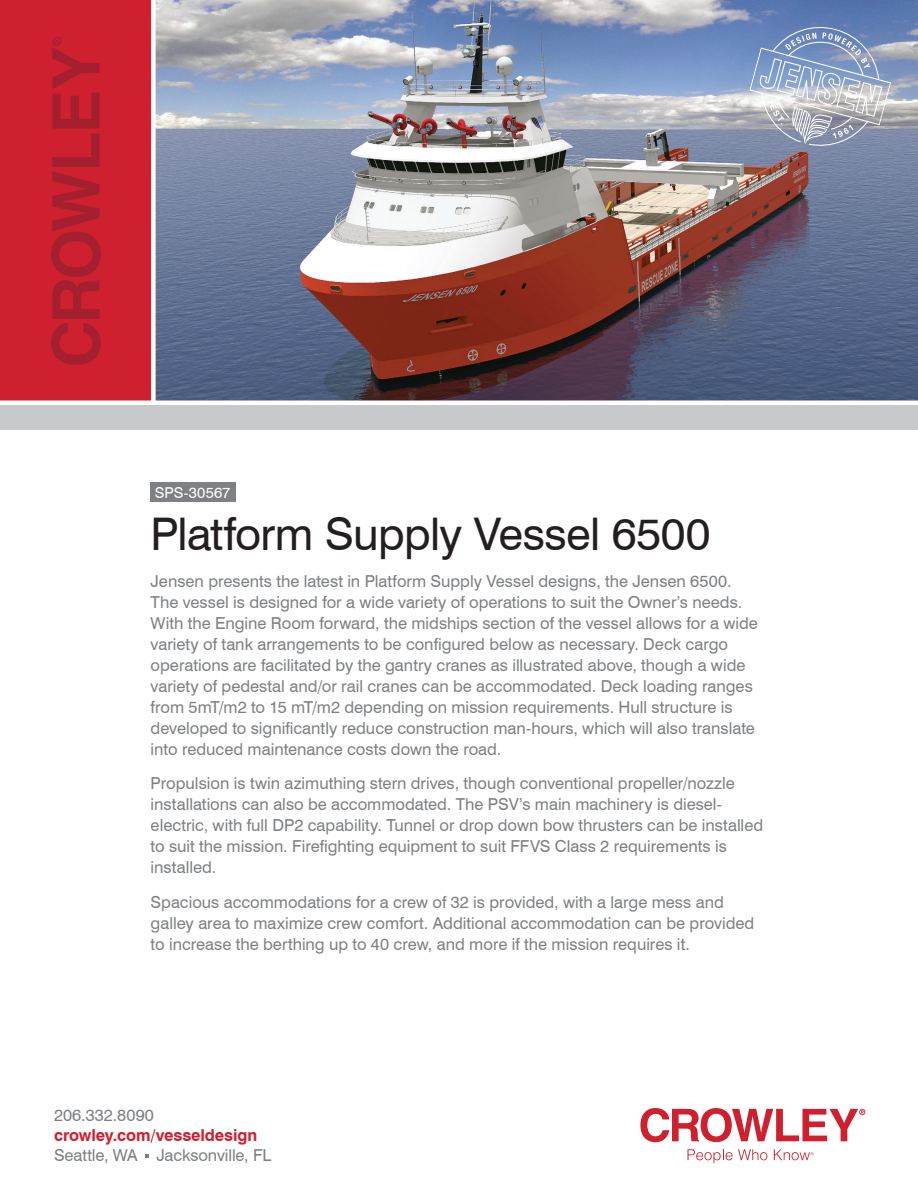
<style>
.page{position:relative;width:918px;height:1188px;background:#fff}
.page>*{position:absolute;margin:0;border:0;box-sizing:border-box;transform-origin:0 0}
.t1{font:45px "Swiss 721 BT";letter-spacing:-.015em;color:#231f20}
.t2{font:16.5px/21px "Swiss 721 BT";color:#7e8083}
.t3{font:700 16.5px "Swiss 721 BT";letter-spacing:-.01em;color:#cf202f}
.t4{font:15px "Swiss 721 BT";letter-spacing:.005em;color:#fff}
</style>
<div class="page">
<div style="left:0;top:0;width:152px;height:402px;background:#cf202f"></div>
<img style="left:156px;top:0;width:762px;height:400px">
<div style="left:0;top:405px;width:918px;height:25px;background:#c8c9cb"></div>
<div style="left:151px;top:0;width:5px;height:402px;background:#fff"></div>
<div style="left:0;top:400px;width:918px;height:5px;background:#fff"></div>
<svg style="left:749px;top:23px;width:142px;height:126px;background:#9aa8c2"></svg>
<svg style="left:51px;top:134px;width:50px;height:231px"></svg>
<svg style="left:52px;top:37px;width:48px;height:91px"></svg>
<svg style="left:640px;top:1108px;width:225px;height:34px"></svg>
<svg style="left:688px;top:1149px;width:79px;height:14px"></svg>
<svg style="left:774px;top:1149px;width:40px;height:11px"></svg>
<div style="left:150px;top:483px;width:85px;height:19px;background:#7e8083"></div>
<p class="t4" style="left:155px;top:484px;width:77px">SPS-30567</p>
<h1 class="t1" style="left:150px;top:507px;width:562px">Platform Supply Vessel 6500</h1>
<p class="t2" style="left:151px;top:570px;width:609px">Jensen presents the latest in Platform Supply Vessel designs, the Jensen 6500.<br>The vessel is designed for a wide variety of operations to suit the Owner’s needs.<br>With the Engine Room forward, the midships section of the vessel allows for a wide variety of tank arrangements to be configured below as necessary. Deck cargo operations are facilitated by the gantry cranes as illustrated above, though a wide variety of pedestal and/or rail cranes can be accommodated. Deck loading ranges from 5mT/m2 to 15 mT/m2 depending on mission requirements. Hull structure is developed to significantly reduce construction man-hours, which will also translate into reduced maintenance costs down the road.</p>
<p class="t2" style="left:151px;top:773px;width:614px">Propulsion is twin azimuthing stern drives, though conventional propeller/nozzle installations can also be accommodated. The PSV’s main machinery is diesel&shy;electric, with full DP2 capability. Tunnel or drop down bow thrusters can be installed to suit the mission. Firefighting equipment to suit FFVS Class 2 requirements is installed.</p>
<p class="t2" style="left:151px;top:891px;width:605px">Spacious accommodations for a crew of 32 is provided, with a large mess and galley area to maximize crew comfort. Additional accommodation can be provided to increase the berthing up to 40 crew, and more if the mission requires it.</p>
<p class="t2" style="left:54px;top:1105px;width:102px">206.332.8090</p>
<p class="t3" style="left:54px;top:1125px;width:205px">crowley.com/vesseldesign</p>
<p class="t2" style="left:54px;top:1145px;width:219px">Seattle, WA Jacksonville, FL</p>
</div>
